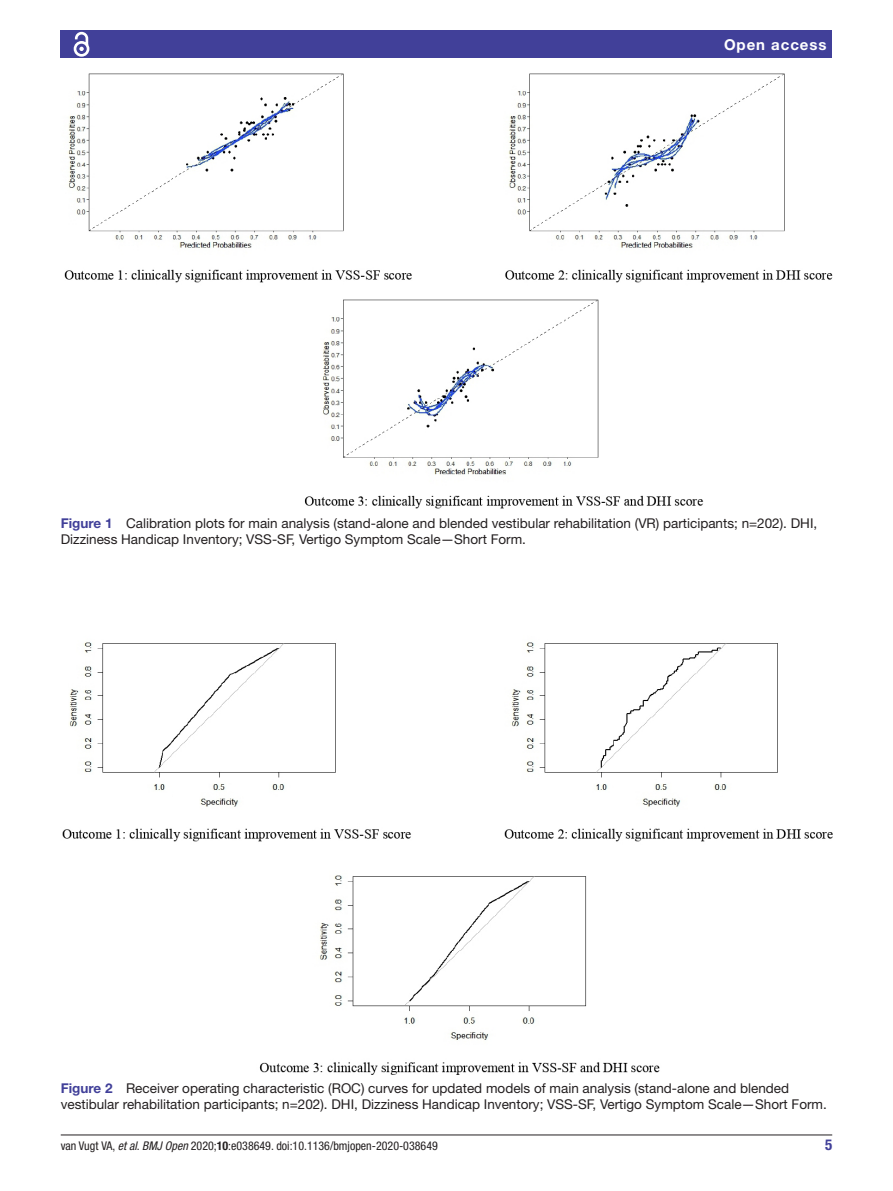
<style>
.page{position:relative;width:893px;height:1191px;background:#fff}
.page>*{position:absolute;margin:0;border:0;box-sizing:border-box;transform-origin:0 0}
.t1{font:700 15px "Helvetica Neue LT Std";letter-spacing:.065em;color:#fff}
.t2{font:700 condensed 15px "Helvetica Neue LT Std";color:#414099}
.t3{font:13.5px/16.2px "Helvetica Neue LT Std";color:#231f20}
.t4{font:condensed 12px "Helvetica Neue LT Std";color:#231f20}
.s1{font-weight:700;color:#414099}
.s2{font-style:italic}
.s3{font-weight:700}
</style>
<div class="page">
<hr style="left:61px;top:1134px;width:771px;height:1px;background:#231f20">
<div style="left:61px;top:31px;width:771px;height:27px;background:#414099"></div>
<svg style="left:73px;top:31px;width:17px;height:26px"></svg>
<img style="left:64px;top:73px;width:768px;height:436px">
<img style="left:62px;top:642px;width:770px;height:433px">
<p class="t1" style="left:724px;top:35px;width:104px">Open access</p>
<p class="t3" style="left:61px;top:514px;width:758px"><span class="s1">Figure 1</span> Calibration plots for main analysis (stand-alone and blended vestibular rehabilitation (VR) participants; n=202). DHI,<br>Dizziness Handicap Inventory; VSS-SF, Vertigo Symptom Scale—Short Form.</p>
<p class="t3" style="left:61px;top:1080px;width:768px"><span class="s1">Figure 2</span> Receiver operating characteristic (ROC) curves for updated models of main analysis (stand-alone and blended vestibular rehabilitation participants; n=202). DHI, Dizziness Handicap Inventory; VSS-SF, Vertigo Symptom Scale—Short Form.</p>
<p class="t4" style="left:61px;top:1138px;width:379px">van Vugt VA, <span class="s2">et al</span>. <span class="s2">BMJ Open</span> 2020;<span class="s3">10</span>:e038649. doi:10.1136/bmjopen-2020-038649</p>
<p class="t2" style="left:825px;top:1135px;width:9px">5</p>
</div>
